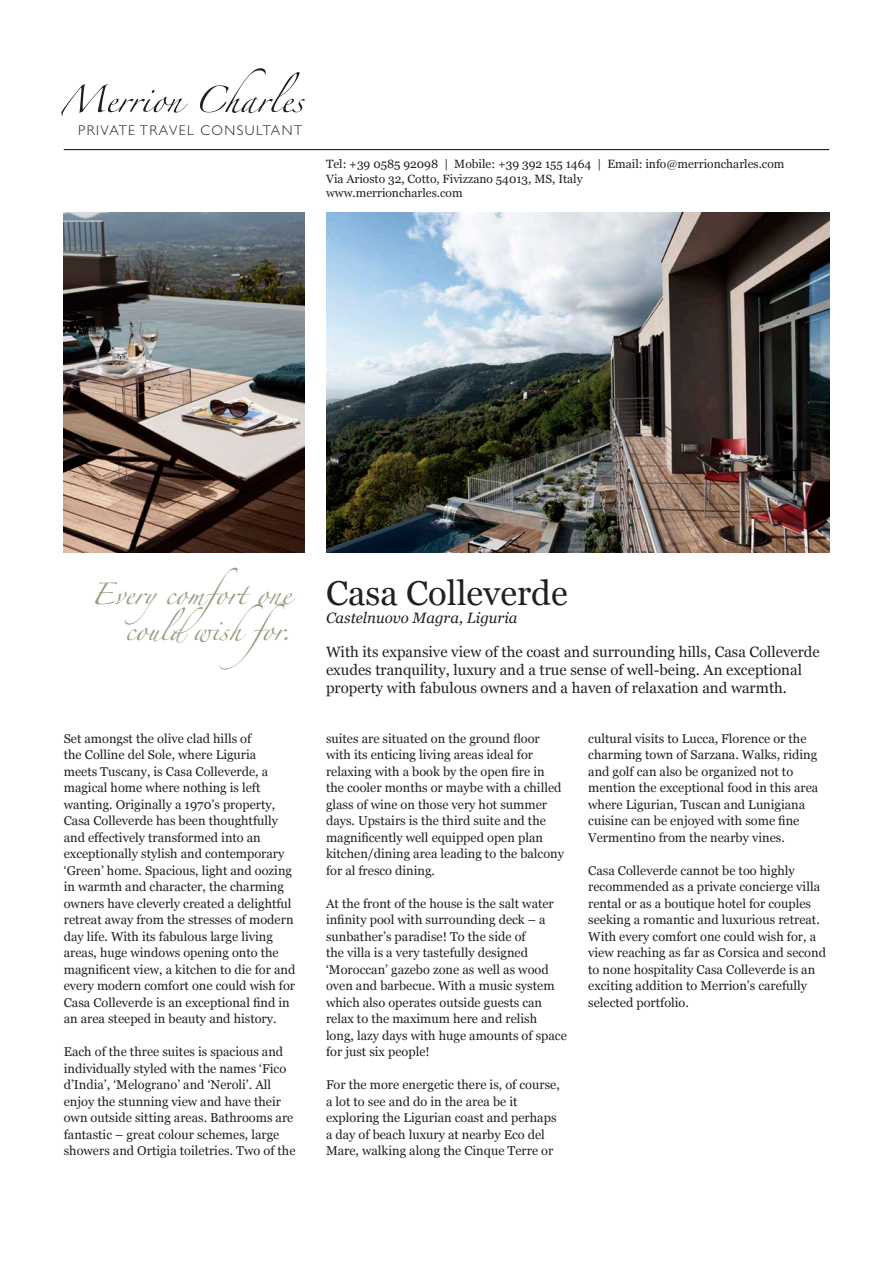
<style>
.page{position:relative;width:893px;height:1263px;background:#fff}
.page>*{position:absolute;margin:0;border:0;box-sizing:border-box;transform-origin:0 0}
.t1{font:34.5px "Georgia";color:#231f20}
.t2{font:19.5px/36px "Zapfino";color:#969b7d}
.Big_Paragraph{font:15px/18px "Georgia";color:#231f20}
.Location{font:italic 15px "Georgia";color:#231f20}
.t3{font:300 14.1px "Gill Sans";letter-spacing:.1em;color:#231f20}
.Body_Copy{font:12.75px/16.5px "Georgia";color:#231f20}
.t4{font:12px/14.4px "Georgia";color:#231f20}
</style>
<div class="page">
<hr style="left:64px;top:149px;width:765px;height:1px;background:#231f20">
<svg style="left:61px;top:84px;width:127px;height:32px"></svg>
<svg style="left:200px;top:68px;width:105px;height:45px"></svg>
<img style="left:64px;top:213px;width:241px;height:340px">
<img style="left:326px;top:213px;width:503px;height:340px">
<p class="t3" style="left:78px;top:122px;width:226px">PRIVATE TRAVEL CONSULTANT</p>
<p class="t4" style="left:326px;top:156px;width:460px">Tel: +39 0585 92098 | Mobile: +39 392 155 1464 | Email: info@merrioncharles.com<br>Via Ariosto 32, Cotto, Fivizzano 54013, MS, Italy<br>www.merrioncharles.com</p>
<p class="t2" style="left:125px;top:579px;width:193px;text-indent:-34px">Everycomfort one couldwishfor.</p>
<p class="Body_Copy" style="left:64px;top:730px;width:233px">Set amongst the olive clad hills of<br>the Colline del Sole, where Liguria<br>meets Tuscany, is Casa Colleverde, a magical home where nothing is left wanting. Originally a 1970’s property, Casa Colleverde has been thoughtfully and effectively transformed into an exceptionally stylish and contemporary ‘Green’ home. Spacious, light and oozing in warmth and character, the charming owners have cleverly created a delightful retreat away from the stresses of modern day life. With its fabulous large living areas, huge windows opening onto the magnificent view, a kitchen to die for and every modern comfort one could wish for Casa Colleverde is an exceptional find in an area steeped in beauty and history.</p>
<p class="Body_Copy" style="left:64px;top:1043px;width:233px">Each of the three suites is spacious and individually styled with the names ‘Fico d’India’, ‘Melograno’ and ‘Neroli’. All enjoy the stunning view and have their own outside sitting areas. Bathrooms are fantastic – great colour schemes, large showers and Ortigia toiletries. Two of the</p>
<p class="t1" style="left:326px;top:568px;width:243px">Casa Colleverde</p>
<p class="Location" style="left:326px;top:607px;width:193px">Castelnuovo Magra, Liguria</p>
<p class="Big_Paragraph" style="left:326px;top:642px;width:495px">With its expansive view of the coast and surrounding hills, Casa Colleverde exudes tranquility, luxury and a true sense of well-being. An exceptional property with fabulous owners and a haven of relaxation and warmth.</p>
<p class="Body_Copy" style="left:326px;top:730px;width:240px">suites are situated on the ground floor with its enticing living areas ideal for relaxing with a book by the open fire in the cooler months or maybe with a chilled glass of wine on those very hot summer days. Upstairs is the third suite and the magnificently well equipped open plan kitchen/dining area leading to the balcony for al fresco dining.</p>
<p class="Body_Copy" style="left:326px;top:895px;width:242px">At the front of the house is the salt water infinity pool with surrounding deck – a sunbather’s paradise! To the side of<br>the villa is a very tastefully designed ‘Moroccan’ gazebo zone as well as wood oven and barbecue. With a music system which also operates outside guests can relax to the maximum here and relish long, lazy days with huge amounts of space for just six people!</p>
<p class="Body_Copy" style="left:326px;top:1076px;width:235px">For the more energetic there is, of course, a lot to see and do in the area be it exploring the Ligurian coast and perhaps a day of beach luxury at nearby Eco del Mare, walking along the Cinque Terre or</p>
<p class="Body_Copy" style="left:588px;top:730px;width:232px">cultural visits to Lucca, Florence or the charming town of Sarzana. Walks, riding and golf can also be organized not to mention the exceptional food in this area where Ligurian, Tuscan and Lunigiana cuisine can be enjoyed with some fine Vermentino from the nearby vines.</p>
<p class="Body_Copy" style="left:588px;top:862px;width:239px">Casa Colleverde cannot be too highly recommended as a private concierge villa rental or as a boutique hotel for couples seeking a romantic and luxurious retreat.<br>With every comfort one could wish for, a view reaching as far as Corsica and second to none hospitality Casa Colleverde is an exciting addition to Merrion’s carefully selected portfolio.</p>
</div>
